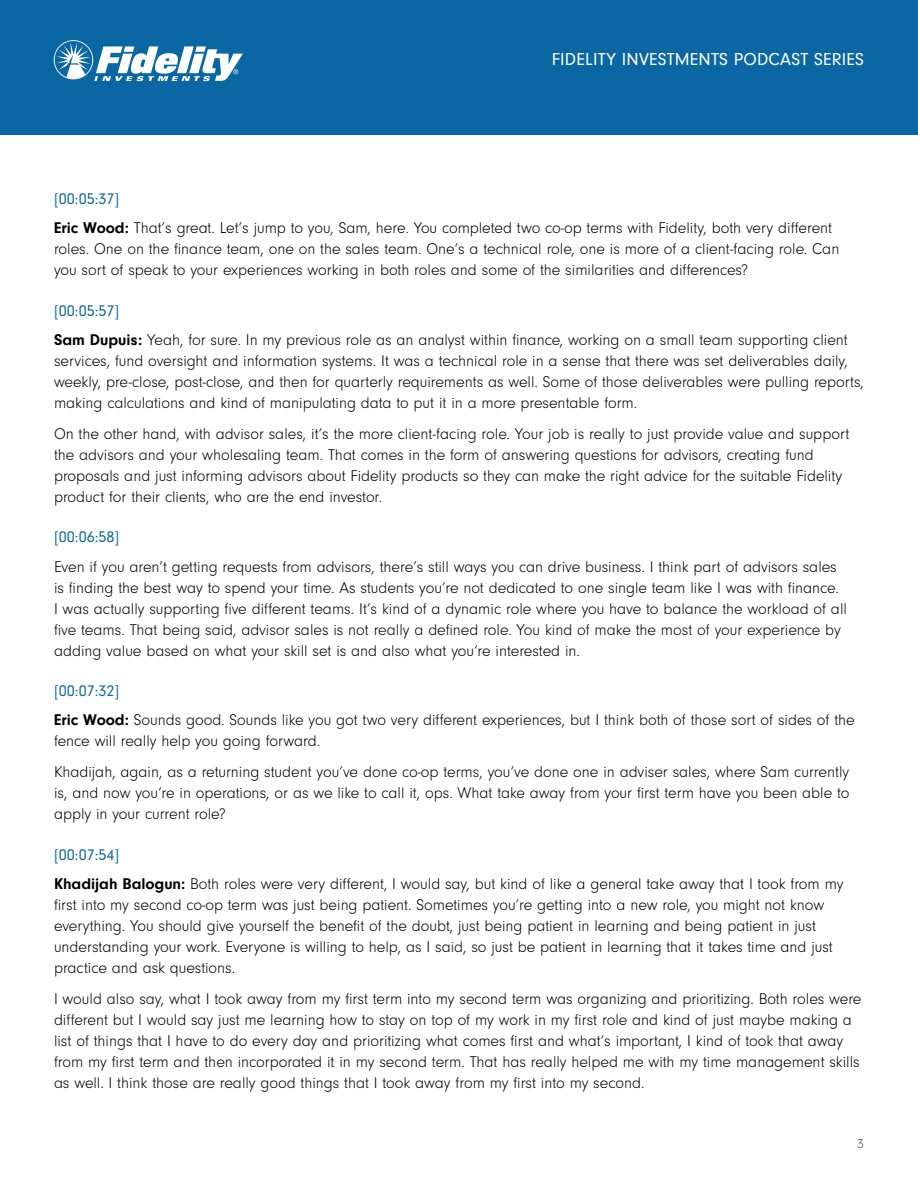
<style>
.page{position:relative;width:918px;height:1188px;background:#fff}
.page>*{position:absolute;margin:0;border:0;box-sizing:border-box;transform-origin:0 0}
.t1{font:18px "Neuzeit Gro";letter-spacing:.01em;color:#fff}
.t2{font:300 16.2px/21px "Neuzeit Gro";color:#000}
.t3{font:16.2px "Neuzeit Gro";color:#0b67a3}
.t4{font:300 13.5px "Neuzeit Gro";color:#58595b}
.s1{font-weight:400;color:#0b67a3}
.s2{font-weight:700}
</style>
<div class="page">
<div style="left:0;top:0;width:918px;height:135px;background:#0b67a3"></div>
<svg style="left:54px;top:40px;width:189px;height:41px"></svg>
<p class="t1" style="left:552px;top:49px;width:314px">FIDELITY INVESTMENTS PODCAST SERIES</p>
<p class="t2" style="left:54px;top:185px;width:780px;line-height:29.2px"><span class="s1">[00:05:37]<br></span><span class="s2">Eric Wood:</span> That’s great. Let’s jump to you, Sam, here. You completed two co-op terms with Fidelity, both very different</p>
<p class="t2" style="left:54px;top:239px;width:787px">roles. One on the finance team, one on the sales team. One’s a technical role, one is more of a client-facing role. Can you sort of speak to your experiences working in both roles and some of the similarities and differences?</p>
<p class="t2" style="left:54px;top:296px;width:795px;line-height:29.2px"><span class="s1">[00:05:57]<br></span><span class="s2">Sam Dupuis:</span> Yeah, for sure. In my previous role as an analyst within finance, working on a small team supporting client</p>
<p class="t2" style="left:54px;top:351px;width:812px">services, fund oversight and information systems. It was a technical role in a sense that there was set deliverables daily, weekly, pre-close, post-close, and then for quarterly requirements as well. Some of those deliverables were pulling reports, making calculations and kind of manipulating data to put it in a more presentable form.</p>
<p class="t2" style="left:54px;top:423px;width:797px">On the other hand, with advisor sales, it’s the more client-facing role. Your job is really to just provide value and support the advisors and your wholesaling team. That comes in the form of answering questions for advisors, creating fund proposals and just informing advisors about Fidelity products so they can make the right advice for the suitable Fidelity product for their clients, who are the end investor.</p>
<p class="t3" style="left:54px;top:528px;width:67px">[00:06:58]</p>
<p class="t2" style="left:54px;top:556px;width:795px">Even if you aren’t getting requests from advisors, there’s still ways you can drive business. I think part of advisors sales is finding the best way to spend your time. As students you’re not dedicated to one single team like I was with finance.<br>I was actually supporting five different teams. It’s kind of a dynamic role where you have to balance the workload of all five teams. That being said, advisor sales is not really a defined role. You kind of make the most of your experience by adding value based on what your skill set is and also what you’re interested in.</p>
<p class="t2" style="left:54px;top:677px;width:802px;line-height:29.2px"><span class="s1">[00:07:32]<br></span><span class="s2">Eric Wood:</span> Sounds good. Sounds like you got two very different experiences, but I think both of those sort of sides of the</p>
<p class="t2" style="left:54px;top:726px;width:797px;line-height:30.8px">fence will really help you going forward.<br>Khadijah, again, as a returning student you’ve done co-op terms, you’ve done one in adviser sales, where Sam currently</p>
<p class="t2" style="left:54px;top:783px;width:797px">is, and now you’re in operations, or as we like to call it, ops. What take away from your first term have you been able to apply in your current role?</p>
<p class="t2" style="left:54px;top:840px;width:791px;line-height:29.2px"><span class="s1">[00:07:54]<br></span><span class="s2">Khadijah Balogun:</span> Both roles were very different, I would say, but kind of like a general take away that I took from my</p>
<p class="t2" style="left:54px;top:894px;width:780px">first into my second co-op term was just being patient. Sometimes you’re getting into a new role, you might not know everything. You should give yourself the benefit of the doubt, just being patient in learning and being patient in just understanding your work. Everyone is willing to help, as I said, so just be patient in learning that it takes time and just practice and ask questions.</p>
<p class="t2" style="left:54px;top:988px;width:809px">I would also say, what I took away from my first term into my second term was organizing and prioritizing. Both roles were different but I would say just me learning how to stay on top of my work in my first role and kind of just maybe making a list of things that I have to do every day and prioritizing what comes first and what’s important, I kind of took that away from my first term and then incorporated it in my second term. That has really helped me with my time management skills as well. I think those are really good things that I took away from my first into my second.</p>
<p class="t4" style="left:857px;top:1137px;width:8px">3</p>
</div>
